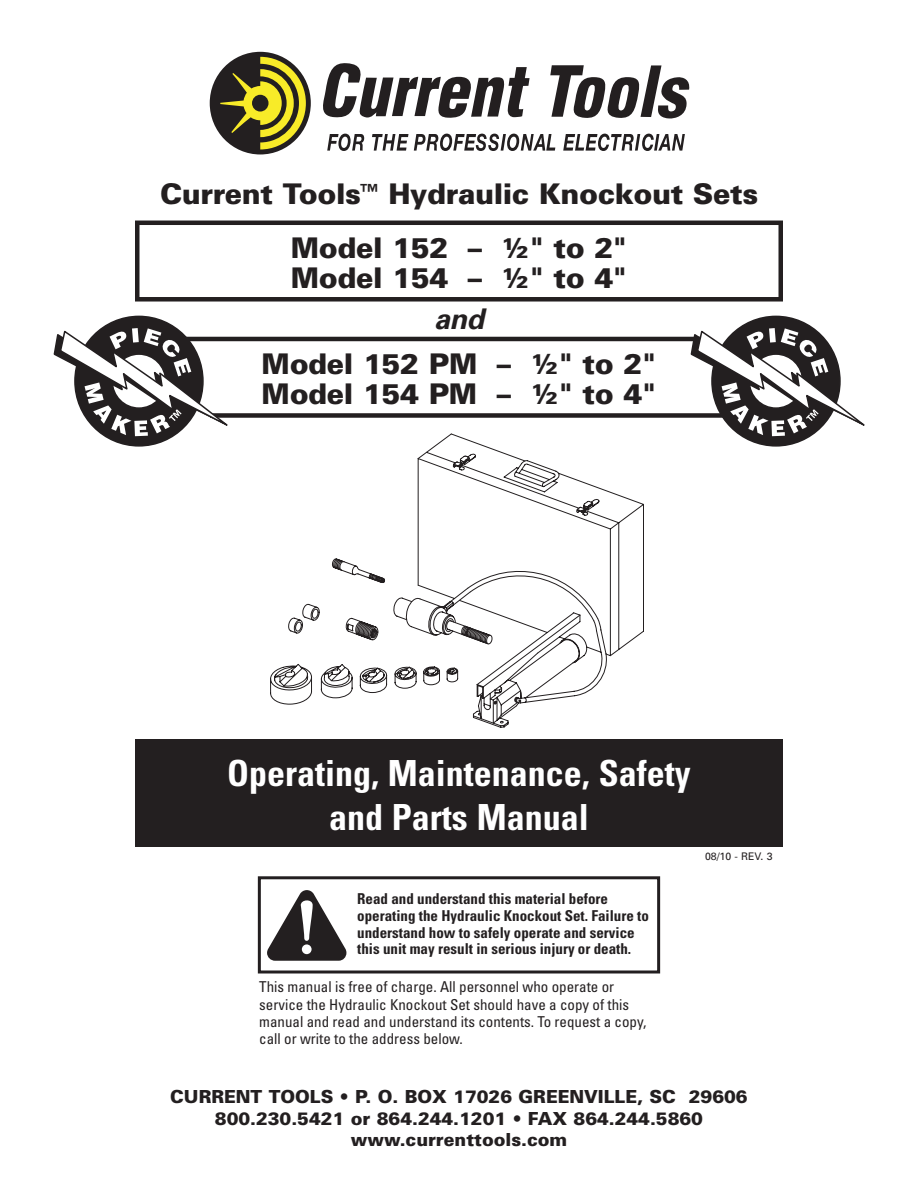
<style>
.page{position:relative;width:918px;height:1188px;background:#fff}
.page>*{position:absolute;margin:0;border:0;box-sizing:border-box;transform-origin:0 0}
.t1{font:700 condensed 36px/43.5px "Univers";color:#fff;text-align:center}
.t2{font:900 28.5px/30px "Univers";letter-spacing:-.015em;color:#231f20}
.t3{font:italic 700 28.5px "Univers";color:#231f20}
.t4{font:900 18px/21.6px "Univers";color:#231f20;text-align:center}
.t5{font:condensed 15px/17.2px "Univers";color:#231f20}
.t6{font:700 condensed 15px/16.8px "Univers";color:#231f20}
.t7{font:10.5px "Univers";color:#231f20}
</style>
<div class="page">
<div style="left:135px;top:337px;width:648px;height:81px;border:4px solid #231f20"></div>
<svg style="left:270px;top:564px;width:62px;height:141px"></svg>
<svg style="left:417px;top:434px;width:107px;height:294px"></svg>
<svg style="left:332px;top:460px;width:312px;height:246px"></svg>
<div style="left:135px;top:221px;width:648px;height:81px;border:4px solid #231f20"></div>
<svg style="left:54px;top:316px;width:174px;height:131px"></svg>
<svg style="left:691px;top:316px;width:174px;height:131px"></svg>
<div style="left:210px;top:52px;width:101px;height:102px;background:#231f20;border-radius:50%"></div>
<svg style="left:220px;top:57px;width:86px;height:92px"></svg>
<svg style="left:323px;top:63px;width:207px;height:55px"></svg>
<svg style="left:550px;top:65px;width:139px;height:54px"></svg>
<div style="left:252px;top:95px;width:17px;height:17px;background:#231f20;border-radius:50%"></div>
<svg style="left:327px;top:134px;width:37px;height:17px"></svg>
<svg style="left:372px;top:134px;width:36px;height:17px"></svg>
<svg style="left:414px;top:134px;width:141px;height:17px"></svg>
<svg style="left:563px;top:134px;width:122px;height:17px"></svg>
<div style="left:135px;top:739px;width:648px;height:108px;background:#231f20"></div>
<div style="left:258px;top:876px;width:402px;height:98px;border:3px solid #231f20"></div>
<svg style="left:267px;top:890px;width:79px;height:71px"></svg>
<h2 class="t2" style="left:160px;top:178px;width:600px">Current Tools<sup>™</sup> Hydraulic Knockout Sets</h2>
<h2 class="t2" style="left:291px;top:232px;width:338px">Model 152 – ½" to 2"<br>Model 154 – ½" to 4"</h2>
<h2 class="t3" style="left:434px;top:301px;width:51px">and</h2>
<h2 class="t2" style="left:262px;top:348px;width:396px">Model 152 PM – ½" to 2"<br>Model 154 PM – ½" to 4"</h2>
<h1 class="t1" style="left:227px;top:751px;width:465px">Operating, Maintenance, Safety and Parts Manual</h1>
<p class="t6" style="left:357px;top:890px;width:293px">Read and understand this material before operating the Hydraulic Knockout Set. Failure to understand how to safely operate and service this unit may result in serious injury or death.</p>
<p class="t5" style="left:259px;top:978px;width:389px">This manual is free of charge. All personnel who operate or service the Hydraulic Knockout Set should have a copy of this manual and read and understand its contents. To request a copy, call or write to the address below.</p>
<p class="t7" style="left:705px;top:849px;width:69px">08/10 - REV. 3</p>
<p class="t4" style="left:170px;top:1085px;width:579px">CURRENT TOOLS • P. O. BOX 17026 GREENVILLE, SC 29606<br>800.230.5421 or 864.244.1201 • FAX 864.244.5860 www.currenttools.com</p>
</div>
